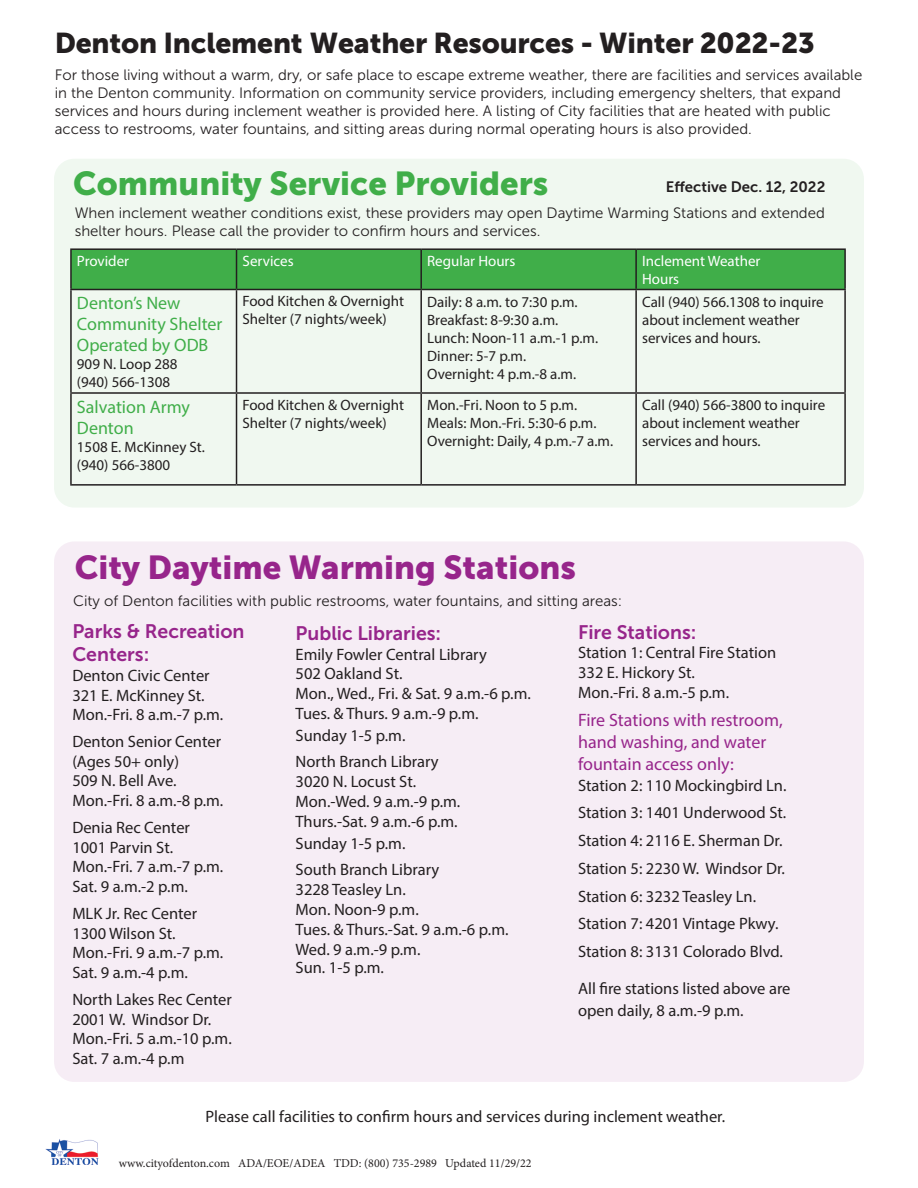
<style>
.page{position:relative;width:918px;height:1188px;background:#fff}
.page>*{position:absolute;margin:0;border:0;box-sizing:border-box;transform-origin:0 0}
.t1{font:33px "Museo Sans 900";color:#97258b}
.t2{font:33px "Museo Sans 900";color:#40ae49}
.t3{font:28.5px "Museo Sans 900";letter-spacing:-.005em;color:#231f20}
.t4{font:19.5px/23.4px "Museo Sans 700";color:#97258b}
.t5{font:18px/21.6px "Myriad Pro";color:#97258b}
.t6{font:18px/21px "Myriad Pro";color:#40ae49}
.t7{font:16.5px/19.8px "Myriad Pro";color:#231f20}
.t8{font:15px/18px "Museo Sans 300";color:#231f20}
.t9{font:15px/18px "Myriad Pro";color:#231f20}
.t10{font:15px/18px "Myriad Pro";color:#fff}
.t11{font:15px "Museo Sans 700";color:#231f20}
.t12{font:12px "Minion Pro";color:#231f20}
</style>
<div class="page">
<div style="left:54px;top:541px;width:810px;height:541px;background:#f6edf5;border-radius:20px"></div>
<div style="left:54px;top:159px;width:810px;height:349px;background:#f0f8f0;border-radius:20px"></div>
<img style="left:45px;top:1139px;width:54px;height:25px">
<div style="left:72px;top:250px;width:772px;height:39px;background:#40ae49"></div>
<hr style="left:70px;top:248px;width:167px;height:2px;background:#231f20">
<hr style="left:70px;top:250px;width:2px;height:39px;background:#231f20">
<hr style="left:237px;top:248px;width:184px;height:2px;background:#231f20">
<hr style="left:236px;top:250px;width:1px;height:39px;background:#231f20">
<hr style="left:421px;top:248px;width:215px;height:2px;background:#231f20">
<hr style="left:420px;top:250px;width:2px;height:39px;background:#231f20">
<hr style="left:636px;top:248px;width:210px;height:2px;background:#231f20">
<hr style="left:635px;top:250px;width:2px;height:39px;background:#231f20">
<hr style="left:844px;top:250px;width:2px;height:39px;background:#231f20">
<hr style="left:70px;top:289px;width:167px;height:1px;background:#231f20">
<hr style="left:70px;top:290px;width:2px;height:102px;background:#231f20">
<hr style="left:237px;top:289px;width:184px;height:1px;background:#231f20">
<hr style="left:236px;top:290px;width:1px;height:102px;background:#231f20">
<hr style="left:421px;top:289px;width:215px;height:1px;background:#231f20">
<hr style="left:420px;top:290px;width:2px;height:102px;background:#231f20">
<hr style="left:636px;top:289px;width:210px;height:1px;background:#231f20">
<hr style="left:635px;top:290px;width:2px;height:102px;background:#231f20">
<hr style="left:844px;top:290px;width:2px;height:102px;background:#231f20">
<hr style="left:70px;top:392px;width:167px;height:2px;background:#231f20">
<hr style="left:70px;top:394px;width:2px;height:90px;background:#231f20">
<hr style="left:237px;top:392px;width:184px;height:2px;background:#231f20">
<hr style="left:236px;top:394px;width:1px;height:90px;background:#231f20">
<hr style="left:421px;top:392px;width:215px;height:2px;background:#231f20">
<hr style="left:420px;top:394px;width:2px;height:90px;background:#231f20">
<hr style="left:636px;top:392px;width:210px;height:2px;background:#231f20">
<hr style="left:635px;top:394px;width:2px;height:90px;background:#231f20">
<hr style="left:844px;top:394px;width:2px;height:90px;background:#231f20">
<hr style="left:70px;top:484px;width:167px;height:2px;background:#231f20">
<hr style="left:237px;top:484px;width:184px;height:2px;background:#231f20">
<hr style="left:421px;top:484px;width:215px;height:2px;background:#231f20">
<hr style="left:636px;top:484px;width:210px;height:2px;background:#231f20">
<h2 class="t3" style="left:55px;top:27px;width:762px">Denton Inclement Weather Resources - Winter 2022-23</h2>
<p class="t8" style="left:55px;top:66px;width:809px">For those living without a warm, dry, or safe place to escape extreme weather, there are facilities and services available in the Denton community. Information on community service providers, including emergency shelters, that expand services and hours during inclement weather is provided here. A listing of City facilities that are heated with public access to restrooms, water fountains, and sitting areas during normal operating hours is also provided.</p>
<h1 class="t2" style="left:73px;top:165px;width:477px">Community Service Providers</h1>
<p class="t11" style="left:666px;top:179px;width:161px">Effective Dec. 12, 2022</p>
<p class="t8" style="left:75px;top:204px;width:752px">When inclement weather conditions exist, these providers may open Daytime Warming Stations and extended shelter hours. Please call the provider to confirm hours and services.</p>
<p class="t10" style="left:77px;top:251px;width:54px">Provider</p>
<p class="t10" style="left:243px;top:251px;width:53px">Services</p>
<p class="t10" style="left:427px;top:251px;width:90px">Regular Hours</p>
<p class="t10" style="left:642px;top:251px;width:120px">Inclement Weather<br>Hours</p>
<p class="t6" style="left:77px;top:292px;width:147px">Denton’s New<br>Community Shelter<br>Operated by ODB</p>
<p class="t9" style="left:77px;top:355px;width:102px">909 N. Loop 288 (940) 566-1308</p>
<p class="t9" style="left:243px;top:292px;width:163px">Food Kitchen &amp; Overnight<br>Shelter (7 nights/week)</p>
<p class="t9" style="left:427px;top:292px;width:172px">Daily: 8 a.m. to 7:30 p.m.<br>Breakfast: 8-9:30 a.m.<br>Lunch: Noon-11 a.m.-1 p.m.<br>Dinner: 5-7 p.m.<br>Overnight: 4 p.m.-8 a.m.</p>
<p class="t9" style="left:642px;top:292px;width:183px">Call (940) 566.1308 to inquire about inclement weather services and hours.</p>
<p class="t6" style="left:77px;top:396px;width:115px">Salvation Army<br>Denton</p>
<p class="t9" style="left:77px;top:437px;width:130px">1508 E. McKinney St. (940) 566-3800</p>
<p class="t9" style="left:243px;top:396px;width:163px">Food Kitchen &amp; Overnight<br>Shelter (7 nights/week)</p>
<p class="t9" style="left:427px;top:396px;width:188px">Mon.-Fri. Noon to 5 p.m.<br>Meals: Mon.-Fri. 5:30-6 p.m.<br>Overnight: Daily, 4 p.m.-7 a.m.</p>
<p class="t9" style="left:642px;top:396px;width:185px">Call (940) 566-3800 to inquire about inclement weather services and hours.</p>
<h1 class="t1" style="left:75px;top:549px;width:503px">City Daytime Warming Stations</h1>
<p class="t8" style="left:73px;top:592px;width:551px">City of Denton facilities with public restrooms, water fountains, and sitting areas:</p>
<p class="t4" style="left:72px;top:619px;width:174px">Parks &amp; Recreation<br>Centers:</p>
<p class="t7" style="left:72px;top:665px;width:153px">Denton Civic Center<br>321 E. McKinney St.<br>Mon.-Fri. 8 a.m.-7 p.m.</p>
<p class="t7" style="left:72px;top:731px;width:153px">Denton Senior Center (Ages 50+ only)<br>509 N. Bell Ave.<br>Mon.-Fri. 8 a.m.-8 p.m.</p>
<p class="t7" style="left:72px;top:817px;width:153px">Denia Rec Center<br>1001 Parvin St.<br>Mon.-Fri. 7 a.m.-7 p.m.<br>Sat. 9 a.m.-2 p.m.</p>
<p class="t7" style="left:72px;top:903px;width:153px">MLK Jr. Rec Center<br>1300 Wilson St.<br>Mon.-Fri. 9 a.m.-7 p.m.<br>Sat. 9 a.m.-4 p.m.</p>
<p class="t7" style="left:72px;top:989px;width:161px">North Lakes Rec Center<br>2001 W. Windsor Dr.<br>Mon.-Fri. 5 a.m.-10 p.m.<br>Sat. 7 a.m.-4 p.m</p>
<p class="t4" style="left:296px;top:621px;width:147px">Public Libraries:</p>
<p class="t7" style="left:296px;top:644px;width:237px">Emily Fowler Central Library<br>502 Oakland St.<br>Mon., Wed., Fri. &amp; Sat. 9 a.m.-6 p.m.<br>Tues. &amp; Thurs. 9 a.m.-9 p.m.</p>
<p class="t7" style="left:296px;top:722px;width:145px;line-height:26.5px">Sunday 1-5 p.m.<br>North Branch Library</p>
<p class="t7" style="left:296px;top:771px;width:166px">3020 N. Locust St.<br>Mon.-Wed. 9 a.m.-9 p.m.<br>Thurs.-Sat. 9 a.m.-6 p.m.</p>
<p class="t7" style="left:296px;top:829px;width:145px;line-height:26.5px">Sunday 1-5 p.m.<br>South Branch Library</p>
<p class="t7" style="left:296px;top:879px;width:214px">3228 Teasley Ln.<br>Mon. Noon-9 p.m.<br>Tues. &amp; Thurs.-Sat. 9 a.m.-6 p.m.<br>Wed. 9 a.m.-9 p.m.<br>Sun. 1-5 p.m.</p>
<p class="t4" style="left:578px;top:620px;width:120px">Fire Stations:</p>
<p class="t7" style="left:578px;top:643px;width:200px">Station 1: Central Fire Station<br>332 E. Hickory St.<br>Mon.-Fri. 8 a.m.-5 p.m.</p>
<p class="t5" style="left:578px;top:709px;width:206px">Fire Stations with restroom, hand washing, and water fountain access only:</p>
<p class="t7" style="left:578px;top:771px;width:210px;line-height:27.8px">Station 2: 110 Mockingbird Ln.<br>Station 3: 1401 Underwood St.<br>Station 4: 2116 E. Sherman Dr.<br>Station 5: 2230 W. Windsor Dr.<br>Station 6: 3232 Teasley Ln.<br>Station 7: 4201 Vintage Pkwy.<br>Station 8: 3131 Colorado Blvd.</p>
<p class="t7" style="left:578px;top:977px;width:214px;line-height:21.8px">All fire stations listed above are open daily, 8 a.m.-9 p.m.</p>
<p class="t7" style="left:205px;top:1106px;width:521px">Please call facilities to confirm hours and services during inclement weather.</p>
<p class="t12" style="left:119px;top:1155px;width:414px">www.cityofdenton.com ADA/EOE/ADEA TDD: (800) 735-2989 Updated 11/29/22</p>
</div>
